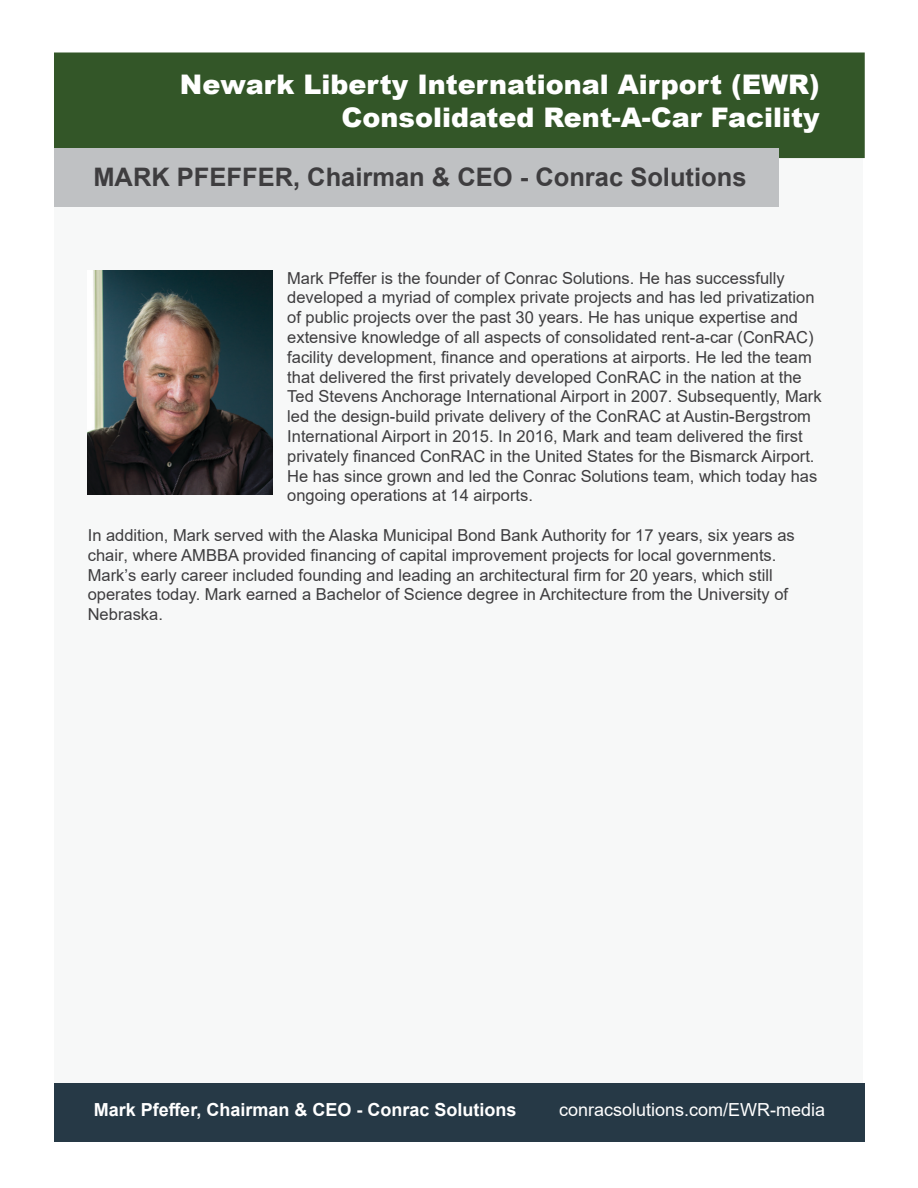
<style>
.page{position:relative;width:918px;height:1188px;background:#fff}
.page>*{position:absolute;margin:0;border:0;box-sizing:border-box;transform-origin:0 0}
.t1{font:900 27px/32.4px "Arial";color:#fff;text-align:right}
.t2{font:700 25.5px "Arial";color:#3e3d3f}
.t3{font:700 18px "Arial";color:#fff}
.t4{font:18px "Arial";color:#fff}
.t5{font:16.5px/19.8px "Arial";color:#3e3d3f}
</style>
<div class="page">
<div style="left:55px;top:94px;width:808px;height:1047px;background:#f7f8f8"></div>
<div style="left:54px;top:52px;width:811px;height:106px;background:#335628;border:2px solid #335628"></div>
<div style="left:54px;top:148px;width:724px;height:59px;background:#bfc1c3"></div>
<img style="left:88px;top:270px;width:184px;height:225px">
<div style="left:54px;top:1083px;width:811px;height:59px;background:#263946"></div>
<p class="t1" style="left:180px;top:67px;width:641px">Newark Liberty International Airport (EWR)<br>Consolidated Rent-A-Car Facility</p>
<p class="t2" style="left:93px;top:159px;width:655px">MARK PFEFFER, Chairman &amp; CEO - Conrac Solutions</p>
<p class="t5" style="left:287px;top:268px;width:536px">Mark Pfeffer is the founder of Conrac Solutions. He has successfully developed a myriad of complex private projects and has led privatization of public projects over the past 30 years. He has unique expertise and extensive knowledge of all aspects of consolidated rent-a-car (ConRAC) facility development, finance and operations at airports. He led the team that delivered the first privately developed ConRAC in the nation at the Ted Stevens Anchorage International Airport in 2007. Subsequently, Mark led the design-build private delivery of the ConRAC at Austin-Bergstrom International Airport in 2015. In 2016, Mark and team delivered the first privately financed ConRAC in the United States for the Bismarck Airport.<br>He has since grown and led the Conrac Solutions team, which today has ongoing operations at 14 airports.</p>
<p class="t5" style="left:88px;top:525px;width:709px">In addition, Mark served with the Alaska Municipal Bond Bank Authority for 17 years, six years as chair, where AMBBA provided financing of capital improvement projects for local governments.<br>Mark’s early career included founding and leading an architectural firm for 20 years, which still operates today. Mark earned a Bachelor of Science degree in Architecture from the University of Nebraska.</p>
<p class="t3" style="left:94px;top:1097px;width:424px">Mark Pfeffer, Chairman &amp; CEO - Conrac Solutions</p>
<p class="t4" style="left:559px;top:1097px;width:268px">conracsolutions.com/EWR-media</p>
</div>
